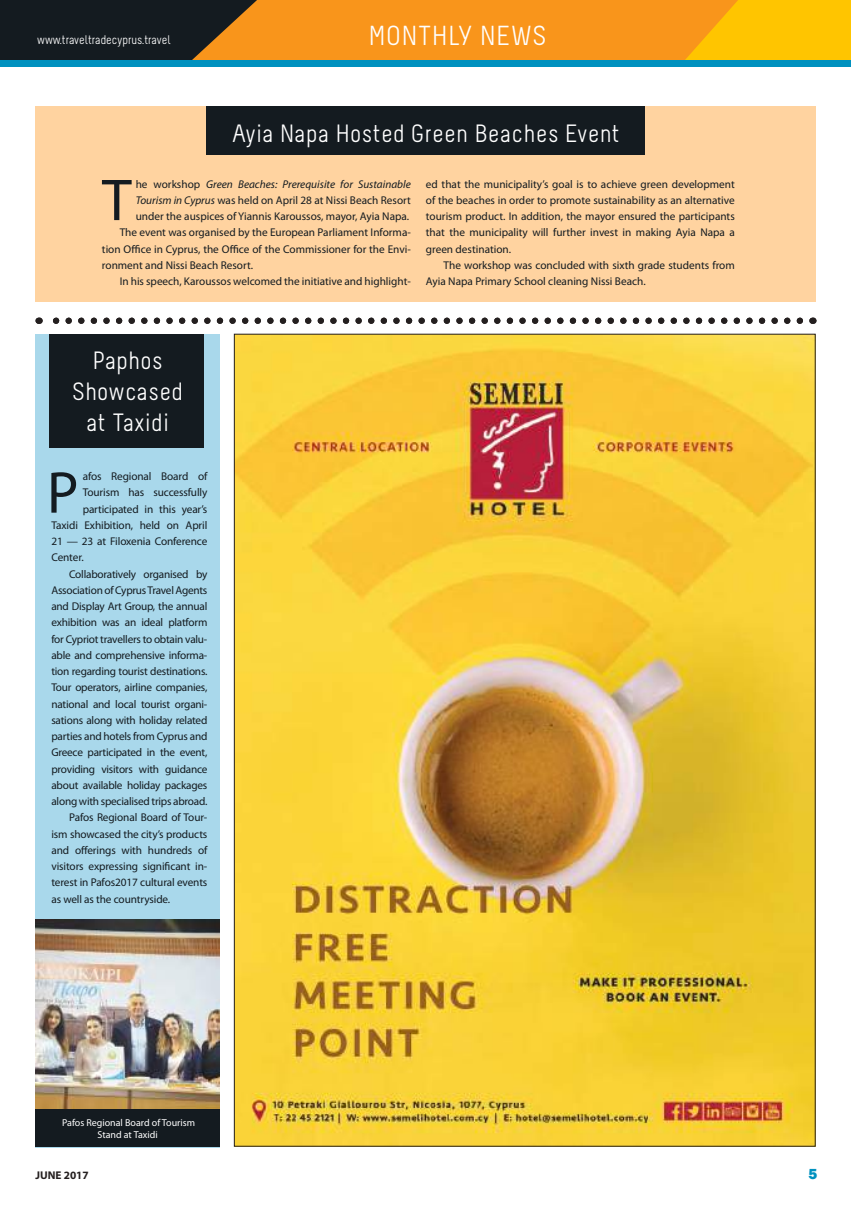
<style>
.page{position:relative;width:851px;height:1205px;background:#fff}
.page>*{position:absolute;margin:0;border:0;box-sizing:border-box;transform-origin:0 0}
.t1{font:59.5px "Myriad Pro";color:#141b20}
.t2{font:27.5px "Melbourne";letter-spacing:.03em;color:#fff}
.t3{font:25px/31.2px "Melbourne";letter-spacing:.03em;color:#fff;text-align:center}
.t4{font:800 15px "Franklin Gothic";color:#0091bf}
.t5{font:12.5px "Melbourne";color:#fff}
.t6{font:11.25px/16.2px "Myriad Pro";letter-spacing:-.01em;color:#141b20;text-align:justify}
.t7{font:italic 11.25px "Myriad Pro";color:#141b20}
.t8{font:700 11.25px "Myriad Pro";color:#241f1f}
.t9{font:10px/12px "Myriad Pro";color:#fff;text-align:center}
.s1{font-style:normal}
.s2{font-style:italic}
</style>
<div class="page">
<div style="left:631px;top:0;width:219px;height:62px;background:#ffc500"></div>
<div style="left:257px;top:0;width:481px;height:60px;background:#f9951b"></div>
<div style="left:0;top:60px;width:850px;height:7px;background:#0091bf"></div>
<svg style="left:0;top:0;width:257px;height:60px;background:#302a1f"></svg>
<img style="left:236px;top:336px;width:577px;height:808px">
<div style="left:35px;top:334px;width:185px;height:813px;background:#a9d8eb"></div>
<div style="left:35px;top:106px;width:780px;height:195px;background:#ffd3a0"></div>
<svg style="left:39px;top:318px;width:760px;height:6px"></svg>
<div style="left:206px;top:106px;width:438px;height:49px;background:#141b20"></div>
<div style="left:50px;top:334px;width:154px;height:114px;background:#141b20"></div>
<img style="left:35px;top:919px;width:185px;height:190px">
<div style="left:35px;top:1109px;width:185px;height:37px;background:#141b20"></div>
<p class="t5" style="left:37px;top:33px;width:135px">www.traveltradecyprus.travel</p>
<h2 class="t2" style="left:368px;top:22px;width:179px">MONTHLY NEWS</h2>
<h3 class="t3" style="left:232px;top:118px;width:389px">Ayia Napa Hosted Green Beaches Event</h3>
<h1 class="t1" style="left:102px;top:163px;width:31px">T</h1>
<p class="t7" style="left:136px;top:177px;width:276px"><span class="s1">he workshop</span> Green Beaches: Prerequisite for Sustainable</p>
<p class="t6" style="left:136px;top:192px;width:276px"><span class="s2">Tourism in Cyprus</span> was held on April 28 at Nissi Beach Resort</p>
<p class="t6" style="left:136px;top:208px;width:275px">under the auspices of Yiannis Karoussos, mayor, Ayia Napa.</p>
<p class="t6" style="left:120px;top:224px;width:293px">The event was organised by the European Parliament Informa-</p>
<p class="t6" style="left:102px;top:240px;width:310px">tion Office in Cyprus, the Office of the Commissioner for the Envi-</p>
<p class="t6" style="left:102px;top:257px;width:152px">ronment and Nissi Beach Resort.</p>
<p class="t6" style="left:120px;top:273px;width:293px">In his speech, Karoussos welcomed the initiative and highlight-</p>
<p class="t6" style="left:426px;top:175px;width:310px">ed that the municipality’s goal is to achieve green development of the beaches in order to promote sustainability as an alternative tourism product. In addition, the mayor ensured the participants that the municipality will further invest in making Ayia Napa a green destination.</p>
<p class="t6" style="left:426px;top:257px;width:310px;text-indent:18px">The workshop was concluded with sixth grade students from<br>Ayia Napa Primary School cleaning Nissi Beach.</p>
<h3 class="t3" style="left:72px;top:345px;width:112px">Paphos<br>Showcased at Taxidi</h3>
<h1 class="t1" style="left:47px;top:456px;width:33px">P</h1>
<p class="t6" style="left:83px;top:468px;width:126px">afos Regional Board of</p>
<p class="t6" style="left:83px;top:484px;width:126px">Tourism has successfully</p>
<p class="t6" style="left:83px;top:500px;width:126px">participated in this year’s</p>
<p class="t6" style="left:51px;top:517px;width:157px">Taxidi Exhibition, held on April</p>
<p class="t6" style="left:51px;top:533px;width:157px">21 — 23 at Filoxenia Conference</p>
<p class="t6" style="left:51px;top:549px;width:34px">Center.</p>
<p class="t6" style="left:69px;top:565px;width:140px">Collaboratively organised by</p>
<p class="t6" style="left:51px;top:582px;width:157px">Association of Cyprus Travel Agents</p>
<p class="t6" style="left:51px;top:598px;width:157px">and Display Art Group, the annual</p>
<p class="t6" style="left:51px;top:614px;width:157px">exhibition was an ideal platform</p>
<p class="t6" style="left:51px;top:630px;width:157px">for Cypriot travellers to obtain valu-</p>
<p class="t6" style="left:51px;top:647px;width:157px">able and comprehensive informa-</p>
<p class="t6" style="left:51px;top:663px;width:157px">tion regarding tourist destinations.</p>
<p class="t6" style="left:51px;top:679px;width:157px">Tour operators, airline companies,</p>
<p class="t6" style="left:51px;top:695px;width:157px">national and local tourist organi-</p>
<p class="t6" style="left:51px;top:712px;width:157px">sations along with holiday related</p>
<p class="t6" style="left:51px;top:728px;width:157px">parties and hotels from Cyprus and</p>
<p class="t6" style="left:51px;top:744px;width:157px">Greece participated in the event,</p>
<p class="t6" style="left:51px;top:760px;width:157px">providing visitors with guidance</p>
<p class="t6" style="left:51px;top:777px;width:157px">about available holiday packages</p>
<p class="t6" style="left:51px;top:793px;width:157px">along with specialised trips abroad.</p>
<p class="t6" style="left:69px;top:809px;width:140px">Pafos Regional Board of Tour-</p>
<p class="t6" style="left:51px;top:825px;width:157px">ism showcased the city’s products</p>
<p class="t6" style="left:51px;top:842px;width:157px">and offerings with hundreds of</p>
<p class="t6" style="left:51px;top:858px;width:157px">visitors expressing significant in-</p>
<p class="t6" style="left:51px;top:874px;width:157px">terest in Pafos2017 cultural events</p>
<p class="t6" style="left:51px;top:890px;width:120px">as well as the countryside.</p>
<p class="t9" style="left:62px;top:1116px;width:134px">Pafos Regional Board of Tourism<br>Stand at Taxidi</p>
<p class="t8" style="left:35px;top:1167px;width:55px">JUNE 2017</p>
<h3 class="t4" style="left:808px;top:1164px;width:10px">5</h3>
</div>
